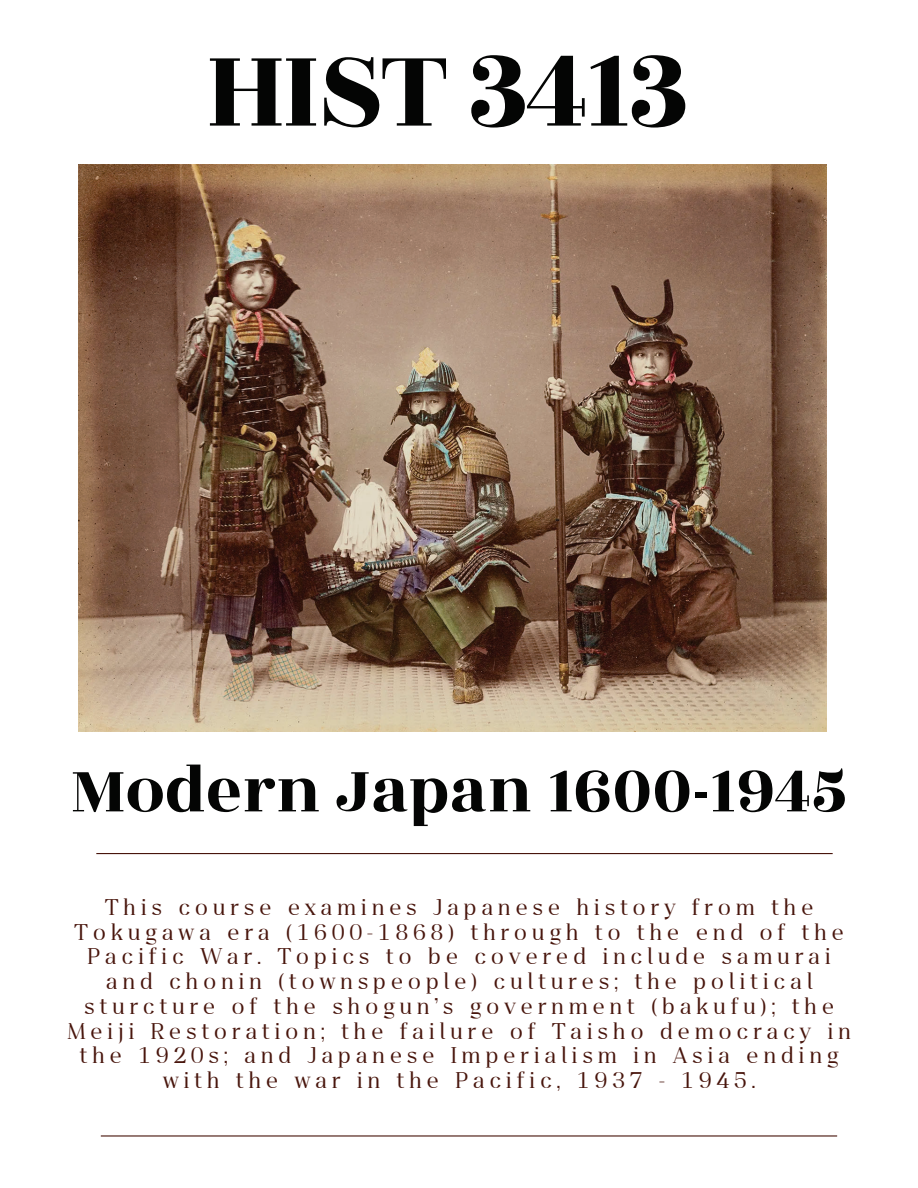
<style>
.page{position:relative;width:918px;height:1188px;background:#fff}
.page>*{position:absolute;margin:0;border:0;box-sizing:border-box;transform-origin:0 0}
.t1{font:120px "Rozha One";letter-spacing:-.03em;color:#040504}
.t2{font:69.9px "Rozha One";color:#040504}
.t3{font:22.65px/24.8px "Cloud Lucent";letter-spacing:.2em;color:#48150c;text-align:center}
</style>
<div class="page">
<hr style="left:96px;top:853px;width:737px;height:1px;background:#48150c">
<hr style="left:101px;top:1135px;width:736px;height:2px;background:#48150c">
<img style="left:79px;top:165px;width:748px;height:567px">
<h1 class="t1" style="left:206px;top:6px;width:485px">HIST 3413</h1>
<h2 class="t2" style="left:71px;top:742px;width:778px">Modern Japan 1600-1945</h2>
<p class="t3" style="left:67px;top:897px;width:785px">This course examines Japanese history from the Tokugawa era (1600-1868) through to the end of the Pacific War. Topics to be covered include samurai and chonin (townspeople) cultures; the political sturcture of the shogun’s government (bakufu); the Meiji Restoration; the failure of Taisho democracy in the 1920s; and Japanese Imperialism in Asia ending with the war in the Pacific, 1937 - 1945.</p>
</div>
